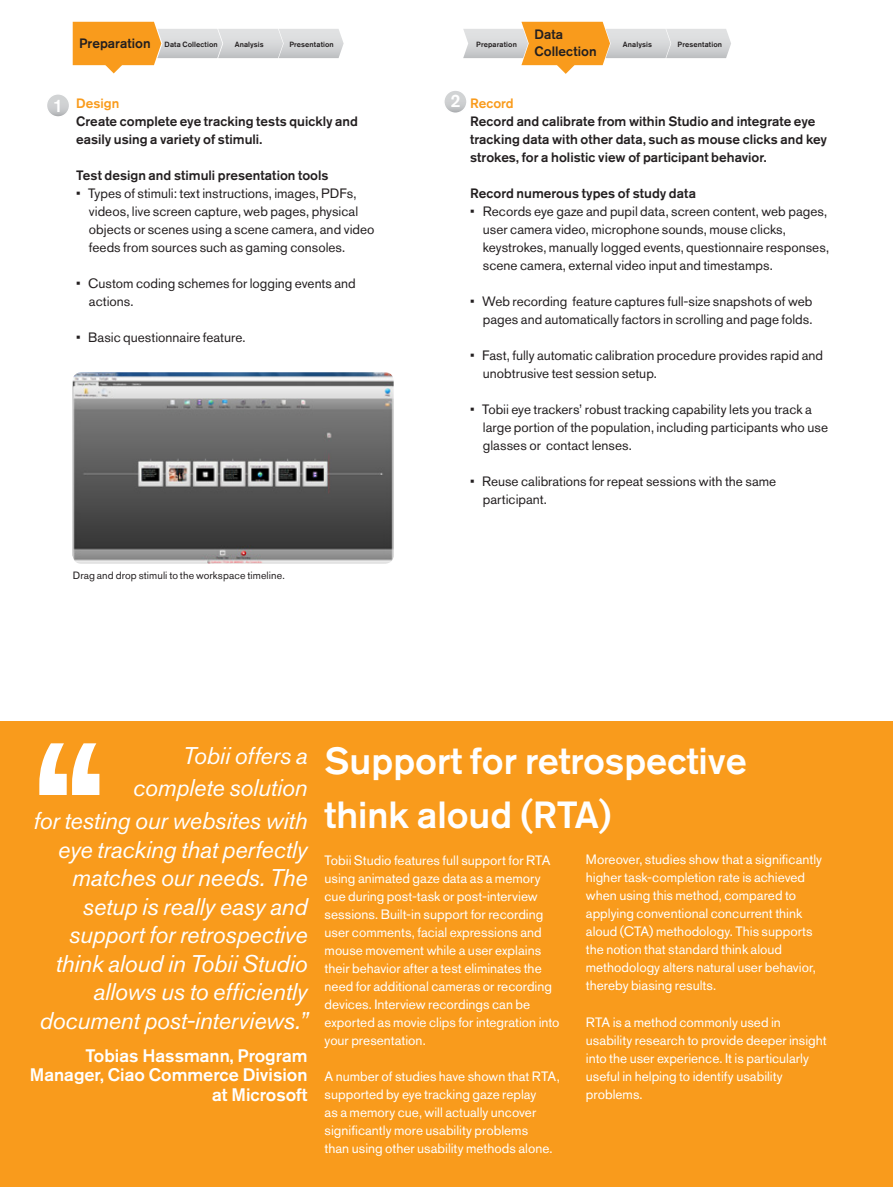
<style>
.page{position:relative;width:893px;height:1187px;background:#fff}
.page>*{position:absolute;margin:0;border:0;box-sizing:border-box;transform-origin:0 0}
.t1{font:500 37.5px/54px "Akzidenz Grotesk BE";color:#fff}
.t2{font:italic 24px/28.5px "Akzidenz Grotesk BE";letter-spacing:-.015em;color:#fff;text-align:right}
.t3{font:500 18px/19.5px "Akzidenz Grotesk BE";color:#fff;text-align:right}
.t4{font:13.5px/18px "Akzidenz Grotesk BE";color:#fff}
.t5{font:13.5px/18px "Akzidenz Grotesk BE";color:#231f20}
.t6{font:500 13.5px/18px "Akzidenz Grotesk BE";color:#231f20}
.t7{font:500 13.5px "Akzidenz Grotesk BE";color:#f99b1c}
.t8{font:10.5px "Akzidenz Grotesk BE";letter-spacing:.01em;color:#231f20}
.t9{font:500 7.5px "Akzidenz Grotesk BE";letter-spacing:.015em;color:#231f20}
</style>
<div class="page">
<div style="left:0;top:721px;width:893px;height:465px;background:#f99b1c"></div>
<svg style="left:73px;top:22px;width:271px;height:51px"></svg>
<svg style="left:463px;top:22px;width:268px;height:52px"></svg>
<svg style="left:46px;top:94px;width:24px;height:23px"></svg>
<div style="left:46px;top:93px;width:24px;height:25px;border:2px solid #fff;border-radius:50%"></div>
<svg style="left:444px;top:90px;width:23px;height:23px"></svg>
<div style="left:443px;top:89px;width:25px;height:25px;border:2px solid #fff;border-radius:50%"></div>
<svg style="left:39px;top:743px;width:60px;height:52px"></svg>
<img style="left:73px;top:372px;width:321px;height:191px">
<p class="t6" style="left:79px;top:34px;width:73px">Preparation</p>
<p class="t6" style="left:534px;top:25px;width:64px;line-height:17.2px">Data<br>Collection</p>
<p class="t9" style="left:165px;top:39px;width:55px">Data Collection</p>
<p class="t9" style="left:235px;top:39px;width:30px">Analysis</p>
<p class="t9" style="left:289px;top:39px;width:46px">Presentation</p>
<p class="t9" style="left:476px;top:39px;width:42px">Preparation</p>
<p class="t9" style="left:623px;top:39px;width:30px">Analysis</p>
<p class="t9" style="left:678px;top:39px;width:46px">Presentation</p>
<h3 class="t3" style="left:53px;top:95px;width:12px">1</h3>
<h3 class="t3" style="left:450px;top:90px;width:12px">2</h3>
<p class="t7" style="left:76px;top:95px;width:45px">Design</p>
<p class="t6" style="left:76px;top:112px;width:283px">Create complete eye tracking tests quickly and easily using a variety of stimuli.</p>
<p class="t6" style="left:76px;top:166px;width:254px">Test design and stimuli presentation tools</p>
<p class="t5" style="left:89px;top:184px;width:287px;text-indent:-13px">• Types of stimuli: text instructions, images, PDFs, videos, live screen capture, web pages, physical objects or scenes using a scene camera, and video feeds from sources such as gaming consoles.</p>
<p class="t5" style="left:89px;top:274px;width:268px;text-indent:-13px">• Custom coding schemes for logging events and actions.</p>
<p class="t5" style="left:76px;top:328px;width:171px">• Basic questionnaire feature.</p>
<p class="t7" style="left:470px;top:95px;width:45px">Record</p>
<p class="t6" style="left:470px;top:112px;width:358px">Record and calibrate from within Studio and integrate eye tracking data with other data, such as mouse clicks and key strokes, for a holistic view of participant behavior.</p>
<p class="t6" style="left:470px;top:184px;width:227px">Record numerous types of study data</p>
<p class="t5" style="left:483px;top:202px;width:348px;text-indent:-13px">• Records eye gaze and pupil data, screen content, web pages, user camera video, microphone sounds, mouse clicks, keystrokes, manually logged events, questionnaire responses, scene camera, external video input and timestamps.</p>
<p class="t5" style="left:470px;top:292px;width:344px;text-align:right">• Web recording feature captures full-size snapshots of web pages and automatically factors in scrolling and page folds.</p>
<p class="t5" style="left:483px;top:346px;width:342px;text-indent:-13px">• Fast, fully automatic calibration procedure provides rapid and unobtrusive test session setup.</p>
<p class="t5" style="left:483px;top:400px;width:347px;text-indent:-13px">• Tobii eye trackers’ robust tracking capability lets you track a large portion of the population, including participants who use glasses or contact lenses.</p>
<p class="t5" style="left:483px;top:472px;width:295px;text-indent:-13px">• Reuse calibrations for repeat sessions with the same participant.</p>
<p class="t8" style="left:73px;top:569px;width:214px">Drag and drop stimuli to the workspace timeline.</p>
<h2 class="t2" style="left:34px;top:738px;width:276px;line-height:32.7px">Tobii offers a<br>complete solution<br>for testing our websites with</h2>
<h2 class="t2" style="left:39px;top:834px;width:270px">eye tracking that perfectly matches our needs. The setup is really easy and support for retrospective think aloud in Tobii Studio allows us to efficiently document post-interviews.”</h2>
<h3 class="t3" style="left:30px;top:1044px;width:279px">Tobias Hassmann, Program<br>Manager, Ciao Commerce Division at Microsoft</h3>
<h1 class="t1" style="left:325px;top:733px;width:424px">Support for retrospective think aloud (RTA)</h1>
<p class="t4" style="left:325px;top:850px;width:236px">Tobii Studio features full support for RTA using animated gaze data as a memory cue during post-task or post-interview sessions. Built-in support for recording user comments, facial expressions and mouse movement while a user explains their behavior after a test eliminates the need for additional cameras or recording devices. Interview recordings can be exported as movie clips for integration into your presentation.</p>
<p class="t4" style="left:325px;top:1066px;width:237px">A number of studies have shown that RTA, supported by eye tracking gaze replay<br>as a memory cue, will actually uncover significantly more usability problems<br>than using other usability methods alone.</p>
<p class="t4" style="left:586px;top:850px;width:238px">Moreover, studies show that a significantly higher task-completion rate is achieved when using this method, compared to applying conventional concurrent think aloud (CTA) methodology. This supports the notion that standard think aloud methodology alters natural user behavior, thereby biasing results.</p>
<p class="t4" style="left:586px;top:1012px;width:242px">RTA is a method commonly used in usability research to provide deeper insight into the user experience. It is particularly useful in helping to identify usability problems.</p>
</div>
